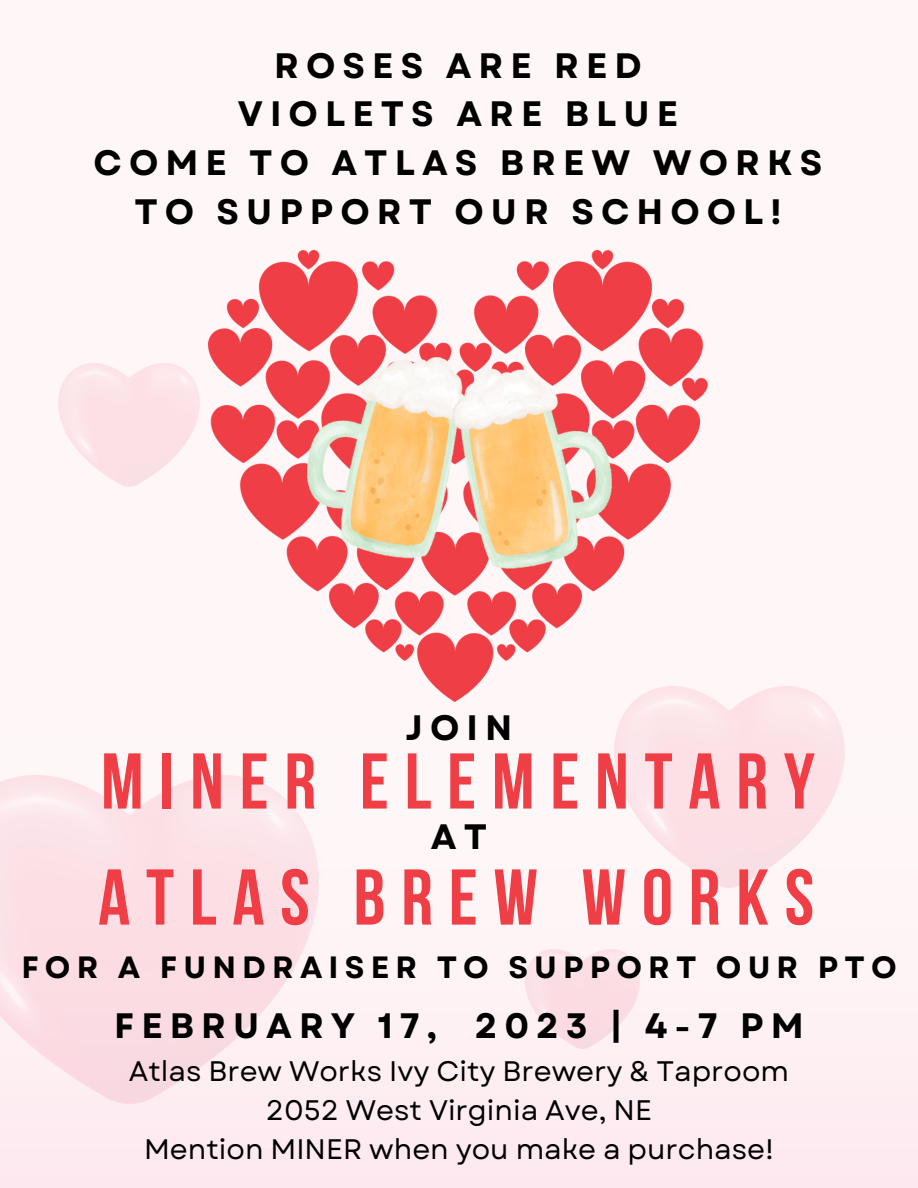
<style>
.page{position:relative;width:918px;height:1188px;background:#fff7f7}
.page>*{position:absolute;margin:0;border:0;box-sizing:border-box;transform-origin:0 0}
.t1{font:700 78.9px "Bebas Neue";letter-spacing:.2em;color:#f03e46}
.t2{font:700 35.25px/48.8px "Garet";letter-spacing:.2em;color:#000;text-align:center}
.t3{font:700 30.75px "Garet";letter-spacing:.2em;color:#000}
.t4{font:28.2px/39.2px "Garet";color:#000;text-align:center}
</style>
<div class="page">
<svg style="left:0;top:701px;width:918px;height:487px"></svg>
<img style="left:0;top:775px;width:318px;height:329px">
<img style="left:614px;top:686px;width:231px;height:202px">
<img style="left:209px;top:250px;width:498px;height:451px">
<img style="left:526px;top:949px;width:114px;height:99px">
<img style="left:307px;top:357px;width:304px;height:212px">
<p class="t2" style="left:94px;top:41px;width:730px">ROSES ARE RED<br>VIOLETS ARE BLUE<br>COME TO ATLAS BREW WORKS<br>TO SUPPORT OUR SCHOOL!</p>
<p class="t2" style="left:406px;top:704px;width:108px">JOIN</p>
<h1 class="t1" style="left:101px;top:749px;width:715px">MINER ELEMENTARY</h1>
<p class="t2" style="left:431px;top:813px;width:58px">AT</p>
<h1 class="t1" style="left:98px;top:865px;width:717px">ATLAS BREW WORKS</h1>
<p class="t3" style="left:21px;top:945px;width:877px">FOR A FUNDRAISER TO SUPPORT OUR PTO</p>
<p class="t2" style="left:114px;top:1001px;width:691px">FEBRUARY 17, 2023 | 4-7 PM</p>
<p class="t4" style="left:129px;top:1051px;width:662px">Atlas Brew Works Ivy City Brewery &amp; Taproom<br>2052 West Virginia Ave, NE<br>Mention MINER when you make a purchase!</p>
</div>
